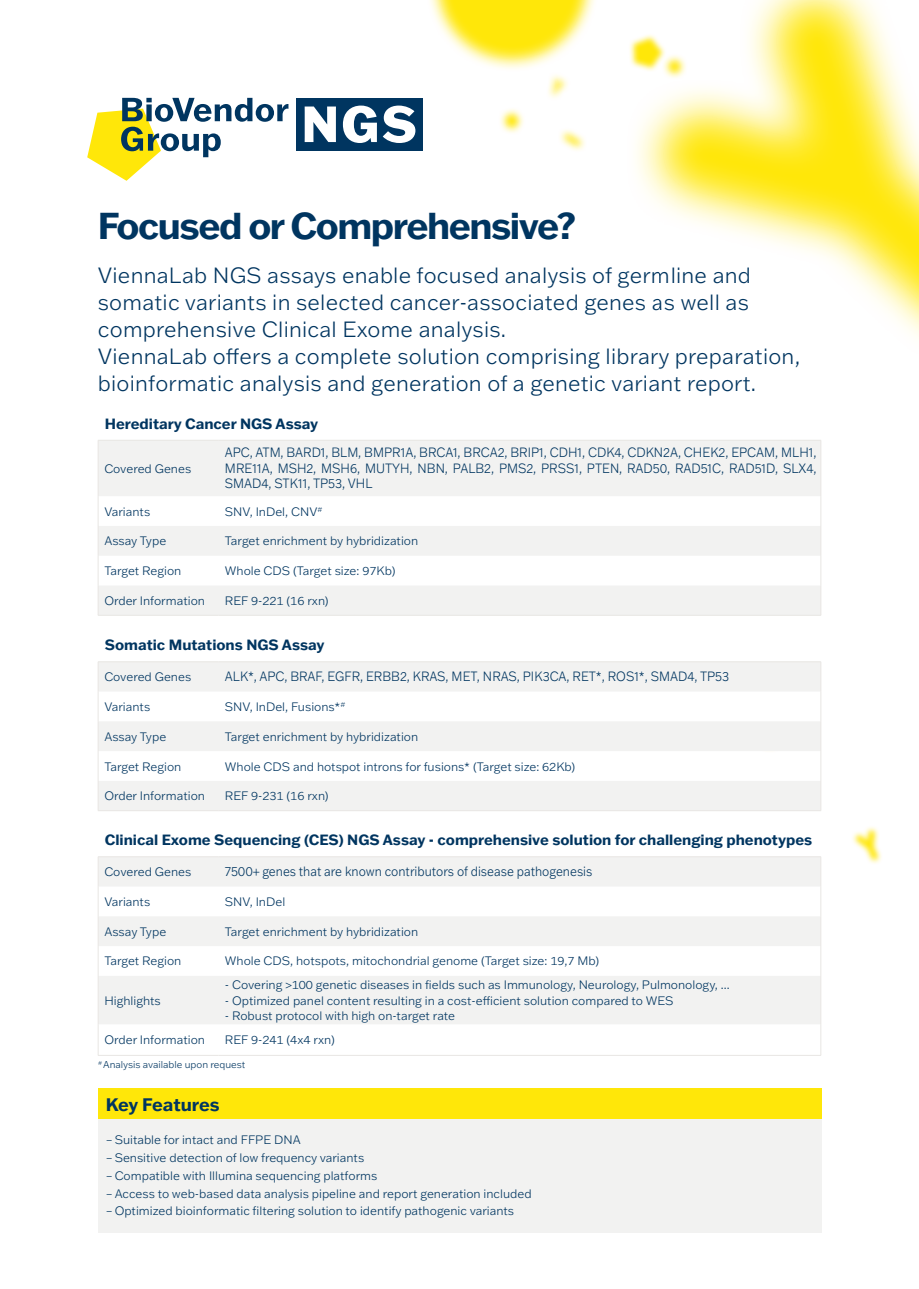
<style>
.page{position:relative;width:919px;height:1289px;background:#fff}
.page>*{position:absolute;margin:0;border:0;box-sizing:border-box;transform-origin:0 0}
.t1{font:700 36.6px "Franklin Gothic ATF";letter-spacing:-.04em;color:#003560}
.t2{font:300 21.6px/27px "Franklin Gothic ATF";letter-spacing:.01em;color:#003560}
.t3{font:700 17.7px "Franklin Gothic ATF";color:#003560}
.t4{font:700 14.55px "Franklin Gothic ATF";color:#003560}
.t5{font:300 13.2px/15.3px "Franklin Gothic ATF";color:#003560;text-align:justify;scale:.91 1}
.t6{font:300 12px "Franklin Gothic ATF";color:#003560}
.t7{font:300 9.75px "Franklin Gothic ATF";color:#003560}
</style>
<div class="page">
<svg style="left:87px;top:98px;width:201px;height:83px"></svg>
<div style="left:296px;top:98px;width:126px;height:53px;background:#003560"></div>
<svg style="left:304px;top:106px;width:32px;height:36px"></svg>
<svg style="left:343px;top:106px;width:72px;height:37px"></svg>
<svg style="left:430px;top:0;width:164px;height:69px"></svg>
<svg style="left:439px;top:0;width:147px;height:59px;background:#ffed4d"></svg>
<svg style="left:500px;top:109px;width:24px;height:24px"></svg>
<svg style="left:505px;top:114px;width:14px;height:14px"></svg>
<svg style="left:548px;top:75px;width:20px;height:23px"></svg>
<svg style="left:553px;top:79px;width:11px;height:15px"></svg>
<svg style="left:852px;top:827px;width:30px;height:37px"></svg>
<svg style="left:855px;top:830px;width:22px;height:29px"></svg>
<svg style="left:560px;top:130px;width:25px;height:21px"></svg>
<svg style="left:564px;top:134px;width:16px;height:12px"></svg>
<svg style="left:630px;top:35px;width:288px;height:301px"></svg>
<svg style="left:659px;top:0;width:259px;height:327px"></svg>
<svg style="left:99px;top:441px;width:721px;height:174px;fill:#f2f2f1"></svg>
<hr style="left:98px;top:440px;width:121px;height:1px;background:#e8e6e3">
<hr style="left:98px;top:440px;width:1px;height:56px;background:#e8e6e3">
<hr style="left:219px;top:440px;width:135px;height:1px;background:#e8e6e3">
<hr style="left:354px;top:440px;width:170px;height:1px;background:#e8e6e3">
<hr style="left:524px;top:440px;width:297px;height:1px;background:#e8e6e3">
<hr style="left:820px;top:440px;width:1px;height:56px;background:#e8e6e3">
<hr style="left:98px;top:496px;width:1px;height:30px;background:#e8e6e3">
<hr style="left:820px;top:496px;width:1px;height:30px;background:#e8e6e3">
<svg style="left:98px;top:526px;width:1px;height:29px"></svg>
<svg style="left:820px;top:526px;width:1px;height:29px"></svg>
<hr style="left:98px;top:555px;width:1px;height:30px;background:#e8e6e3">
<hr style="left:820px;top:555px;width:1px;height:30px;background:#e8e6e3">
<hr style="left:98px;top:585px;width:1px;height:30px;background:#e8e6e3">
<hr style="left:820px;top:585px;width:1px;height:30px;background:#e8e6e3">
<hr style="left:98px;top:615px;width:121px;height:1px;background:#e8e6e3">
<hr style="left:219px;top:615px;width:135px;height:1px;background:#e8e6e3">
<hr style="left:354px;top:615px;width:170px;height:1px;background:#e8e6e3">
<hr style="left:524px;top:615px;width:297px;height:1px;background:#e8e6e3">
<svg style="left:99px;top:662px;width:721px;height:148px;fill:#f2f2f1"></svg>
<hr style="left:98px;top:661px;width:121px;height:1px;background:#e8e6e3">
<svg style="left:98px;top:662px;width:1px;height:29px"></svg>
<hr style="left:219px;top:661px;width:135px;height:1px;background:#e8e6e3">
<hr style="left:354px;top:661px;width:170px;height:1px;background:#e8e6e3">
<hr style="left:524px;top:661px;width:297px;height:1px;background:#e8e6e3">
<svg style="left:820px;top:662px;width:1px;height:29px"></svg>
<hr style="left:98px;top:691px;width:1px;height:30px;background:#e8e6e3">
<hr style="left:820px;top:691px;width:1px;height:30px;background:#e8e6e3">
<hr style="left:98px;top:721px;width:1px;height:30px;background:#e8e6e3">
<hr style="left:820px;top:721px;width:1px;height:30px;background:#e8e6e3">
<hr style="left:98px;top:751px;width:1px;height:30px;background:#e8e6e3">
<hr style="left:820px;top:751px;width:1px;height:30px;background:#e8e6e3">
<svg style="left:98px;top:781px;width:1px;height:29px"></svg>
<svg style="left:820px;top:781px;width:1px;height:29px"></svg>
<hr style="left:98px;top:810px;width:121px;height:1px;background:#e8e6e3">
<hr style="left:219px;top:810px;width:135px;height:1px;background:#e8e6e3">
<hr style="left:354px;top:810px;width:170px;height:1px;background:#e8e6e3">
<hr style="left:524px;top:810px;width:297px;height:1px;background:#e8e6e3">
<div style="left:98px;top:1088px;width:723px;height:31px;background:#ffe709"></div>
<div style="left:98px;top:1119px;width:723px;height:113px;background:#f2f2f1"></div>
<svg style="left:99px;top:857px;width:721px;height:167px;fill:#f2f2f1"></svg>
<hr style="left:98px;top:856px;width:121px;height:1px;background:#e8e6e3">
<svg style="left:98px;top:857px;width:1px;height:29px"></svg>
<hr style="left:219px;top:856px;width:602px;height:1px;background:#e8e6e3">
<svg style="left:820px;top:857px;width:1px;height:29px"></svg>
<hr style="left:98px;top:886px;width:1px;height:30px;background:#e8e6e3">
<hr style="left:820px;top:886px;width:1px;height:30px;background:#e8e6e3">
<hr style="left:98px;top:916px;width:1px;height:30px;background:#e8e6e3">
<hr style="left:820px;top:916px;width:1px;height:30px;background:#e8e6e3">
<svg style="left:98px;top:946px;width:1px;height:29px"></svg>
<svg style="left:820px;top:946px;width:1px;height:29px"></svg>
<hr style="left:98px;top:975px;width:1px;height:49px;background:#e8e6e3">
<hr style="left:820px;top:975px;width:1px;height:49px;background:#e8e6e3">
<hr style="left:98px;top:1024px;width:1px;height:31px;background:#e8e6e3">
<hr style="left:820px;top:1024px;width:1px;height:31px;background:#e8e6e3">
<hr style="left:98px;top:1055px;width:121px;height:1px;background:#e8e6e3">
<hr style="left:219px;top:1055px;width:602px;height:1px;background:#e8e6e3">
<h1 class="t1" style="left:98px;top:202px;width:480px">Focused or Comprehensive?</h1>
<p class="t2" style="left:98px;top:261px;width:703px">ViennaLab NGS assays enable focused analysis of germline and somatic variants in selected cancer-associated genes as well as comprehensive Clinical Exome analysis.<br>ViennaLab offers a complete solution comprising library preparation, bioinformatic analysis and generation of a genetic variant report.</p>
<p class="t4" style="left:105px;top:413px;width:215px">Hereditary Cancer NGS Assay</p>
<p class="t6" style="left:104px;top:460px;width:88px">Covered Genes</p>
<p class="t5" style="left:225px;top:444px;width:651px">APC, ATM, BARD1, BLM, BMPR1A, BRCA1, BRCA2, BRIP1, CDH1, CDK4, CDKN2A, CHEK2, EPCAM, MLH1, MRE11A, MSH2, MSH6, MUTYH, NBN, PALB2, PMS2, PRSS1, PTEN, RAD50, RAD51C, RAD51D, SLX4, SMAD4, STK11, TP53, VHL</p>
<p class="t6" style="left:104px;top:503px;width:47px">Variants</p>
<p class="t6" style="left:225px;top:503px;width:99px">SNV, InDel, CNV<sup>#</sup></p>
<p class="t6" style="left:104px;top:533px;width:63px">Assay Type</p>
<p class="t6" style="left:225px;top:533px;width:195px">Target enrichment by hybridization</p>
<p class="t6" style="left:104px;top:563px;width:78px">Target Region</p>
<p class="t6" style="left:225px;top:563px;width:172px">Whole CDS (Target size: 97Kb)</p>
<p class="t6" style="left:104px;top:592px;width:102px">Order Information</p>
<p class="t6" style="left:225px;top:592px;width:105px">REF 9-221 (16 rxn)</p>
<p class="t4" style="left:105px;top:635px;width:221px">Somatic Mutations NGS Assay</p>
<p class="t6" style="left:104px;top:669px;width:88px">Covered Genes</p>
<p class="t5" style="left:225px;top:668px;width:555px">ALK*, APC, BRAF, EGFR, ERBB2, KRAS, MET, NRAS, PIK3CA, RET*, ROS1*, SMAD4, TP53</p>
<p class="t6" style="left:104px;top:698px;width:47px">Variants</p>
<p class="t6" style="left:225px;top:698px;width:122px">SNV, InDel, Fusions*<sup>#</sup></p>
<p class="t6" style="left:104px;top:728px;width:63px">Assay Type</p>
<p class="t6" style="left:225px;top:728px;width:195px">Target enrichment by hybridization</p>
<p class="t6" style="left:104px;top:758px;width:78px">Target Region</p>
<p class="t6" style="left:225px;top:758px;width:352px">Whole CDS and hotspot introns for fusions* (Target size: 62Kb)</p>
<p class="t6" style="left:104px;top:788px;width:102px">Order Information</p>
<p class="t6" style="left:225px;top:788px;width:105px">REF 9-231 (16 rxn)</p>
<p class="t4" style="left:105px;top:830px;width:709px">Clinical Exome Sequencing (CES) NGS Assay - comprehensive solution for challenging phenotypes</p>
<p class="t6" style="left:104px;top:863px;width:88px">Covered Genes</p>
<p class="t5" style="left:225px;top:863px;width:405px">7500+ genes that are known contributors of disease pathogenesis</p>
<p class="t6" style="left:104px;top:893px;width:47px">Variants</p>
<p class="t6" style="left:225px;top:893px;width:62px">SNV, InDel</p>
<p class="t6" style="left:104px;top:923px;width:63px">Assay Type</p>
<p class="t6" style="left:225px;top:923px;width:195px">Target enrichment by hybridization</p>
<p class="t6" style="left:104px;top:953px;width:78px">Target Region</p>
<p class="t6" style="left:225px;top:953px;width:376px">Whole CDS, hotspots, mitochondrial genome (Target size: 19,7 Mb)</p>
<p class="t6" style="left:104px;top:992px;width:58px">Highlights</p>
<p class="t6" style="left:225px;top:977px;width:506px">- Covering &gt;100 genetic diseases in fields such as Immunology, Neurology, Pulmonology, ...</p>
<p class="t6" style="left:225px;top:992px;width:450px">- Optimized panel content resulting in a cost-efficient solution compared to WES</p>
<p class="t6" style="left:225px;top:1007px;width:232px">- Robust protocol with high on-target rate</p>
<p class="t6" style="left:104px;top:1032px;width:102px">Order Information</p>
<p class="t6" style="left:225px;top:1032px;width:111px">REF 9-241 (4x4 rxn)</p>
<p class="t7" style="left:98px;top:1058px;width:149px"><sup>#</sup> Analysis available upon request</p>
<h3 class="t3" style="left:106px;top:1092px;width:116px">Key Features</h3>
<p class="t6" style="left:106px;top:1132px;width:196px">– Suitable for intact and FFPE DNA</p>
<p class="t6" style="left:106px;top:1149px;width:260px">– Sensitive detection of low frequency variants</p>
<p class="t6" style="left:106px;top:1167px;width:273px">– Compatible with Illumina sequencing platforms</p>
<p class="t6" style="left:106px;top:1185px;width:427px">– Access to web-based data analysis pipeline and report generation included</p>
<p class="t6" style="left:106px;top:1203px;width:410px">– Optimized bioinformatic filtering solution to identify pathogenic variants</p>
</div>
